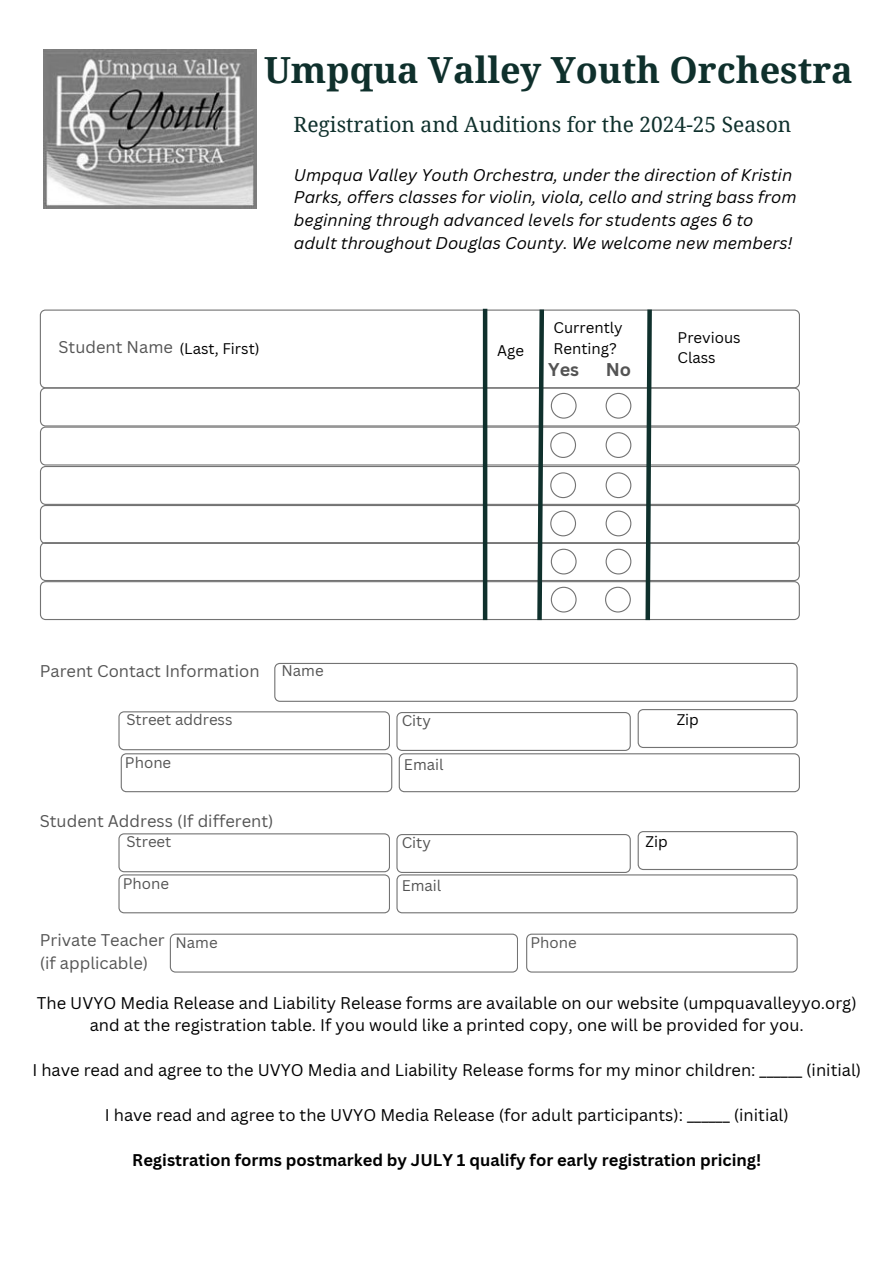
<style>
.page{position:relative;width:894px;height:1264px;background:#fff}
.page>*{position:absolute;margin:0;border:0;box-sizing:border-box;transform-origin:0 0}
.t1{font:700 36px "Noto Serif";color:#0f302c}
.t2{font:21px "Noto Serif";color:#0f302c}
.t3{font:700 18px "Canva Sans";color:#545454}
.t4{font:16.5px/22.5px "Canva Sans";color:#000;text-align:center}
.t5{font:italic 16.5px/22.5px "Canva Sans";color:#000}
.t6{font:16.5px/22.5px "Canva Sans";color:#545454}
.t7{font:700 16.5px "Canva Sans";color:#000}
.t8{font:15px/20.2px "Canva Sans";color:#000}
.t9{font:15px "Canva Sans";color:#545454}
.s1{font-size:16.5px;color:#545454}
</style>
<div class="page">
<img style="left:43px;top:49px;width:214px;height:159px">
<svg style="left:118px;top:709px;width:681px;height:83px"></svg>
<svg style="left:118px;top:833px;width:271px;height:80px"></svg>
<svg style="left:396px;top:831px;width:401px;height:82px"></svg>
<svg style="left:170px;top:933px;width:347px;height:39px"></svg>
<svg style="left:526px;top:933px;width:271px;height:39px"></svg>
<svg style="left:40px;top:308px;width:759px;height:313px"></svg>
<svg style="left:274px;top:663px;width:523px;height:39px"></svg>
<p class="t1" style="left:264px;top:44px;width:590px">Umpqua Valley Youth Orchestra</p>
<p class="t2" style="left:293px;top:109px;width:499px">Registration and Auditions for the 2024-25 Season</p>
<h4 class="t5" style="left:294px;top:163px;width:504px">Umpqua Valley Youth Orchestra, under the direction of Kristin Parks, offers classes for violin, viola, cello and string bass from beginning through advanced levels for students ages 6 to adult throughout Douglas County. We welcome new members!</h4>
<p class="t8" style="left:59px;top:338px;width:202px"><span class="s1">Student Name</span> (Last, First)</p>
<p class="t8" style="left:497px;top:339px;width:28px">Age</p>
<p class="t8" style="left:553px;top:317px;width:71px">Currently<br>Renting?</p>
<p class="t8" style="left:677px;top:326px;width:65px">Previous<br>Class</p>
<p class="t3" style="left:548px;top:356px;width:32px">Yes</p>
<p class="t3" style="left:605px;top:356px;width:27px">No</p>
<h1 class="t6" style="left:40px;top:659px;width:221px">Parent Contact Information</h1>
<h2 class="t9" style="left:126px;top:709px;width:108px">Street address</h2>
<h4 class="t9" style="left:125px;top:751px;width:48px">Phone</h4>
<h3 class="t9" style="left:281px;top:660px;width:44px">Name</h3>
<p class="t6" style="left:40px;top:809px;width:235px">Student Address (If different)</p>
<p class="t9" style="left:126px;top:830px;width:46px">Street</p>
<h4 class="t9" style="left:123px;top:872px;width:48px">Phone</h4>
<h4 class="t9" style="left:401px;top:709px;width:31px">City</h4>
<p class="t9" style="left:404px;top:753px;width:41px">Email</p>
<p class="t9" style="left:401px;top:831px;width:31px">City</p>
<p class="t9" style="left:401px;top:874px;width:41px">Email</p>
<p class="t8" style="left:676px;top:709px;width:24px">Zip</p>
<p class="t8" style="left:645px;top:831px;width:24px">Zip</p>
<p class="t6" style="left:40px;top:928px;width:126px">Private Teacher (if applicable)</p>
<h4 class="t9" style="left:175px;top:931px;width:44px">Name</h4>
<p class="t9" style="left:530px;top:931px;width:48px">Phone</p>
<p class="t4" style="left:37px;top:990px;width:821px">The UVYO Media Release and Liability Release forms are available on our website (umpquavalleyyo.org) and at the registration table. If you would like a printed copy, one will be provided for you.</p>
<p class="t4" style="left:32px;top:1058px;width:830px">I have read and agree to the UVYO Media and Liability Release forms for my minor children: ______ (initial)</p>
<h4 class="t4" style="left:105px;top:1103px;width:685px">I have read and agree to the UVYO Media Release (for adult participants): ______ (initial)</h4>
<h4 class="t7" style="left:132px;top:1148px;width:630px">Registration forms postmarked by JULY 1 qualify for early registration pricing!</h4>
</div>
